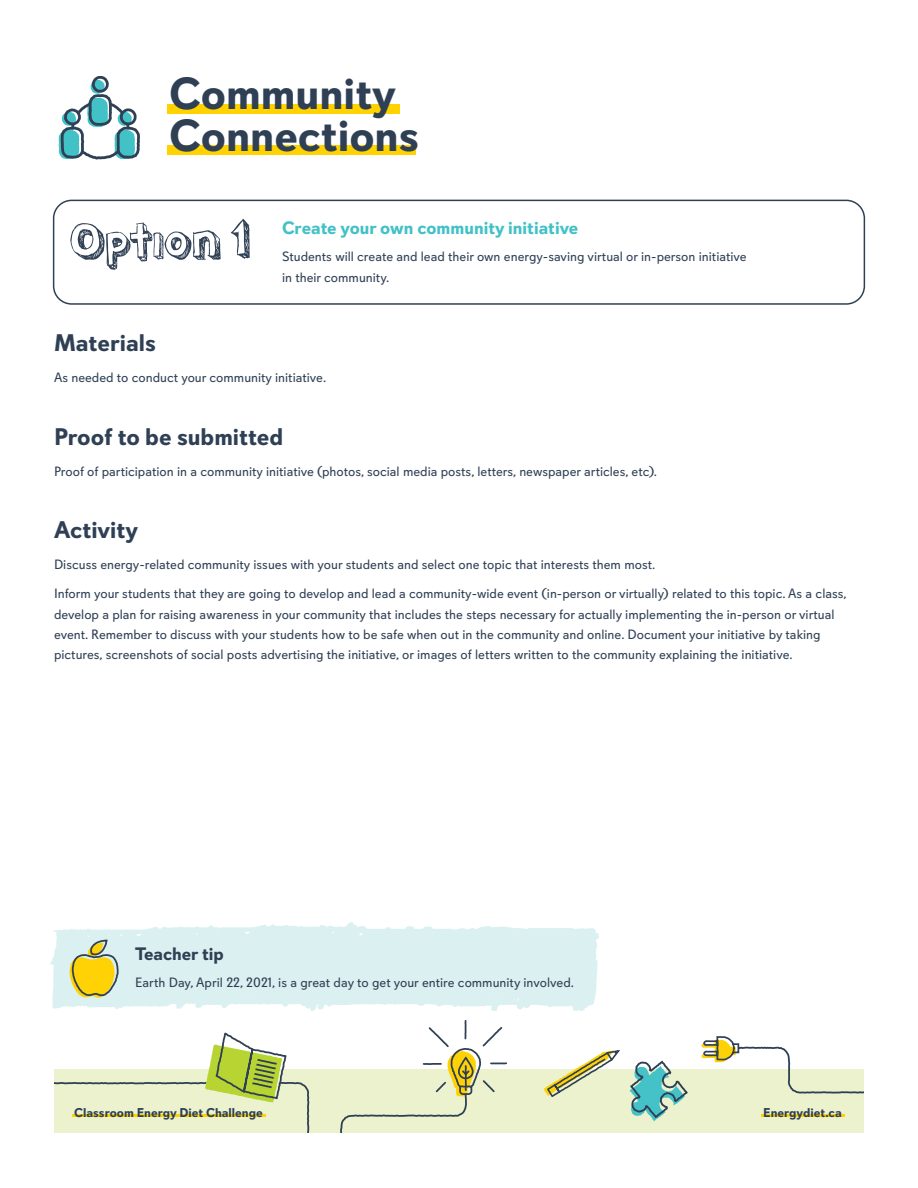
<style>
.page{position:relative;width:918px;height:1188px;background:#fff}
.page>*{position:absolute;margin:0;border:0;box-sizing:border-box;transform-origin:0 0}
.t1{font:700 45px/42px "Davis Sans";color:#2f4055}
.t2{font:700 24px "Davis Sans";color:#2f4055}
.t3{font:700 18px "Davis Sans";color:#42c1c7}
.t4{font:700 18px "Davis Sans";color:#2f4055}
.Copy{font:13.5px/20.2px "Davis Sans";color:#2f4055}
.t5{font:700 12.75px "Davis Sans";color:#2f4055}
</style>
<div class="page">
<svg style="left:50px;top:922px;width:549px;height:89px;fill:#dbf0f0"></svg>
<svg style="left:513px;top:998px;width:6px;height:3px"></svg>
<svg style="left:70px;top:930px;width:362px;height:69px;background:#daebdf"></svg>
<div style="left:53px;top:200px;width:812px;height:105px;border:2px solid #2f4055;border-radius:18px"></div>
<svg style="left:70px;top:223px;width:151px;height:47px"></svg>
<svg style="left:231px;top:219px;width:19px;height:40px"></svg>
<div style="left:167px;top:104px;width:233px;height:10px;background:#ffd200"></div>
<div style="left:167px;top:145px;width:249px;height:10px;background:#ffd200"></div>
<svg style="left:59px;top:76px;width:81px;height:84px"></svg>
<div style="left:54px;top:1069px;width:810px;height:63px;background:#ebf2cd"></div>
<svg style="left:54px;top:1032px;width:256px;height:100px"></svg>
<svg style="left:701px;top:1036px;width:163px;height:58px"></svg>
<svg style="left:544px;top:1050px;width:76px;height:47px"></svg>
<svg style="left:629px;top:1060px;width:59px;height:61px"></svg>
<hr style="left:761px;top:1115px;width:84px;height:2px;background:#fed205">
<hr style="left:72px;top:1115px;width:194px;height:2px;background:#fed205">
<svg style="left:340px;top:1020px;width:167px;height:112px"></svg>
<h1 class="t1" style="left:169px;top:73px;width:252px">Community<br>Connections</h1>
<h4 class="t3" style="left:282px;top:217px;width:298px">Create your own community initiative</h4>
<p class="Copy" style="left:282px;top:247px;width:466px">Students will create and lead their own energy-saving virtual or in-person initiative in their community.</p>
<h3 class="t2" style="left:54px;top:328px;width:103px">Materials</h3>
<p class="Copy" style="left:54px;top:367px;width:274px">As needed to conduct your community initiative.</p>
<h3 class="t2" style="left:54px;top:422px;width:231px">Proof to be submitted</h3>
<p class="Copy" style="left:54px;top:461px;width:605px">Proof of participation in a community initiative (photos, social media posts, letters, newspaper articles, etc).</p>
<h3 class="t2" style="left:54px;top:516px;width:85px">Activity</h3>
<p class="Copy" style="left:54px;top:555px;width:603px">Discuss energy-related community issues with your students and select one topic that interests them most.</p>
<p class="Copy" style="left:54px;top:584px;width:794px">Inform your students that they are going to develop and lead a community-wide event (in-person or virtually) related to this topic. As a class, develop a plan for raising awareness in your community that includes the steps necessary for actually implementing the in-person or virtual event. Remember to discuss with your students how to be safe when out in the community and online. Document your initiative by taking pictures, screenshots of social posts advertising the initiative, or images of letters written to the community explaining the initiative.</p>
<h4 class="t4" style="left:135px;top:943px;width:90px">Teacher tip</h4>
<p class="Copy" style="left:135px;top:972px;width:440px">Earth Day, April 22, 2021, is a great day to get your entire community involved.</p>
<p class="t5" style="left:74px;top:1105px;width:190px">Classroom Energy Diet Challenge</p>
<p class="t5" style="left:763px;top:1105px;width:80px">Energydiet.ca</p>
</div>
